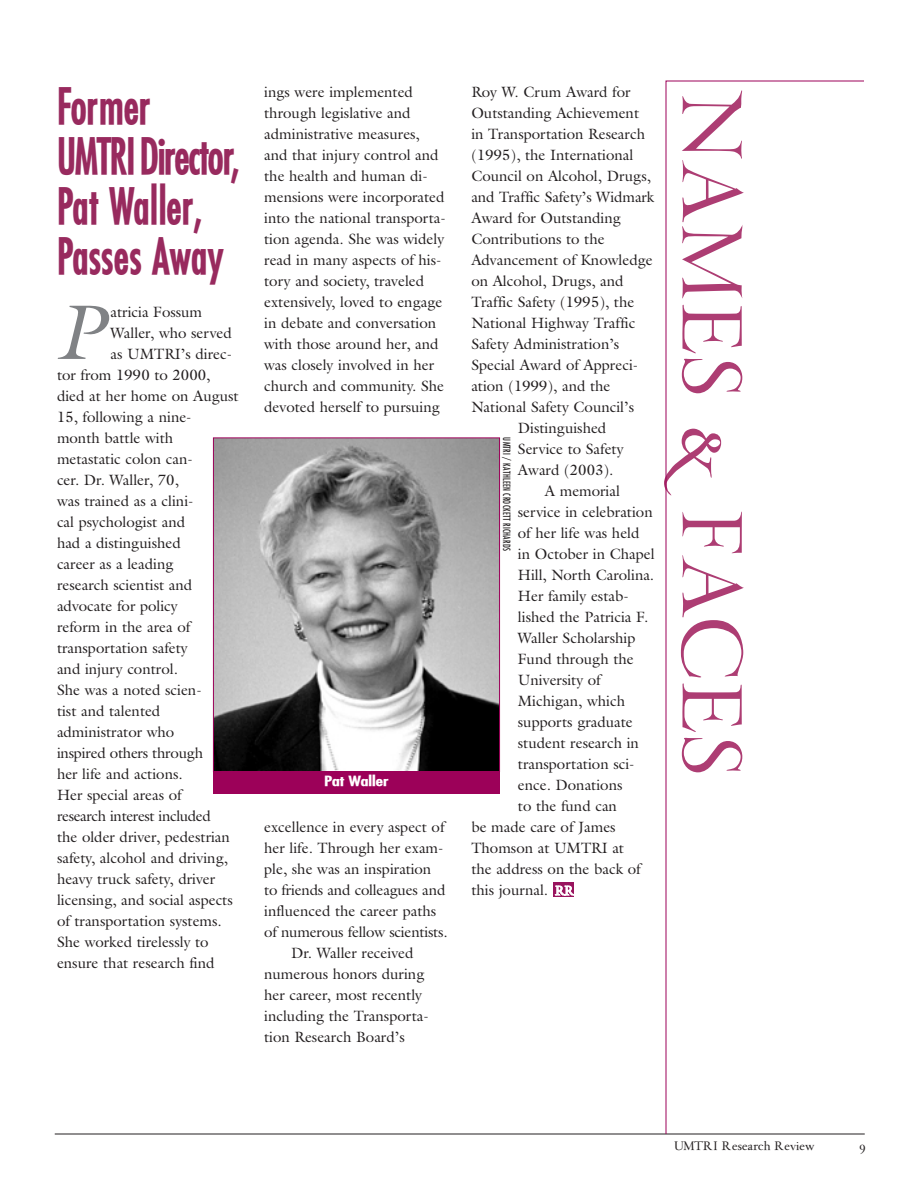
<style>
.page{position:relative;width:918px;height:1188px;background:#fff}
.page>*{position:absolute;margin:0;border:0;box-sizing:border-box;transform-origin:0 0}
.t1{font:94.5px "Cheneau Small Caps";color:#ad3d73}
.t2{font:italic 78.15px "Galliard";color:#808285}
.t3{font:48px/50.2px "Fuji CN BO";letter-spacing:.005em;color:#982a5e}
.t4{font:15px/21px "Galliard";color:#231f20}
.t5{font:15px "Galliard";letter-spacing:-.025em;color:#231f20}
.t6{font:14.1px "Cheneau Philosophie";color:#fff}
.t7{font:13.5px "Cheneau Philosophie";color:#231f20}
.t8{font:13.5px "Fuji EX BO";color:#fff}
.t9{font:condensed 9.75px "Fuji";letter-spacing:.03em;color:#231f20}
</style>
<div class="page">
<hr style="left:55px;top:1134px;width:810px;height:1px;background:#231f20">
<img style="left:215px;top:440px;width:283px;height:330px">
<div style="left:213px;top:438px;width:287px;height:334px;border:1px solid #9c0159"></div>
<div style="left:213px;top:771px;width:287px;height:23px;background:#9c0159"></div>
<svg style="left:665px;top:80px;width:200px;height:1055px"></svg>
<div style="left:554px;top:883px;width:20px;height:14px;background:#99145e"></div>
<h3 class="t3" style="left:57px;top:84px;width:184px">Former<br>UMTRI Director,<br>Pat Waller,<br>Passes Away</h3>
<h2 class="t2" style="left:55px;top:286px;width:48px">P</h2>
<p class="t4" style="left:111px;top:301px;width:93px">atricia Fossum</p>
<p class="t4" style="left:111px;top:322px;width:123px">Waller, who served</p>
<p class="t4" style="left:111px;top:343px;width:123px">as UMTRI’s direc-</p>
<p class="t4" style="left:57px;top:364px;width:155px">tor from 1990 to 2000,</p>
<p class="t4" style="left:57px;top:385px;width:183px">died at her home on August</p>
<p class="t4" style="left:57px;top:406px;width:136px">15, following a nine-</p>
<p class="t4" style="left:57px;top:427px;width:118px">month battle with</p>
<p class="t4" style="left:57px;top:448px;width:137px">metastatic colon can-</p>
<p class="t4" style="left:57px;top:469px;width:123px">cer. Dr. Waller, 70,</p>
<p class="t4" style="left:57px;top:490px;width:138px">was trained as a clini-</p>
<p class="t4" style="left:57px;top:511px;width:130px">cal psychologist and</p>
<p class="t4" style="left:57px;top:532px;width:125px">had a distinguished</p>
<p class="t4" style="left:57px;top:553px;width:118px">career as a leading</p>
<p class="t4" style="left:57px;top:574px;width:137px">research scientist and</p>
<p class="t4" style="left:57px;top:595px;width:122px">advocate for policy</p>
<p class="t4" style="left:57px;top:616px;width:135px">reform in the area of</p>
<p class="t4" style="left:57px;top:637px;width:132px">transportation safety</p>
<p class="t4" style="left:57px;top:658px;width:122px">and injury control.</p>
<p class="t4" style="left:57px;top:679px;width:146px">She was a noted scien-</p>
<p class="t4" style="left:57px;top:700px;width:105px">tist and talented</p>
<p class="t4" style="left:57px;top:721px;width:119px">administrator who</p>
<p class="t4" style="left:57px;top:742px;width:148px">inspired others through</p>
<p class="t4" style="left:57px;top:763px;width:127px">her life and actions.</p>
<p class="t4" style="left:57px;top:784px;width:126px">Her special areas of</p>
<p class="t5" style="left:57px;top:807px;width:155px">research interest included</p>
<p class="t4" style="left:57px;top:826px;width:174px">the older driver, pedestrian</p>
<p class="t4" style="left:57px;top:847px;width:173px">safety, alcohol and driving,</p>
<p class="t4" style="left:57px;top:868px;width:160px">heavy truck safety, driver</p>
<p class="t4" style="left:57px;top:889px;width:177px">licensing, and social aspects</p>
<p class="t4" style="left:57px;top:910px;width:166px">of transportation systems.</p>
<p class="t4" style="left:57px;top:931px;width:153px">She worked tirelessly to</p>
<p class="t4" style="left:57px;top:952px;width:159px">ensure that research find</p>
<p class="t4" style="left:264px;top:81px;width:183px">ings were implemented through legislative and administrative measures, and that injury control and the health and human di&shy;mensions were incorporated into the national transporta&shy;tion agenda. She was widely read in many aspects of his&shy;tory and society, traveled extensively, loved to engage in debate and conversation with those around her, and was closely involved in her church and community. She devoted herself to pursuing</p>
<p class="t8" style="left:324px;top:775px;width:66px">Pat Waller</p>
<p class="t4" style="left:264px;top:816px;width:182px">excellence in every aspect of</p>
<p class="t4" style="left:264px;top:837px;width:181px">her life. Through her exam-</p>
<p class="t4" style="left:264px;top:858px;width:168px">ple, she was an inspiration</p>
<p class="t4" style="left:264px;top:879px;width:183px">to friends and colleagues and</p>
<p class="t4" style="left:264px;top:900px;width:174px">influenced the career paths</p>
<p class="t4" style="left:264px;top:921px;width:185px">of numerous fellow scientists.</p>
<p class="t4" style="left:291px;top:942px;width:124px">Dr. Waller received</p>
<p class="t4" style="left:264px;top:963px;width:162px">numerous honors during</p>
<p class="t4" style="left:264px;top:984px;width:159px">her career, most recently</p>
<p class="t4" style="left:264px;top:1005px;width:166px">including the Transporta-</p>
<p class="t4" style="left:264px;top:1026px;width:142px">tion Research Board’s</p>
<p class="t4" style="left:471px;top:81px;width:161px">Roy W. Crum Award for</p>
<p class="t4" style="left:471px;top:102px;width:169px">Outstanding Achievement</p>
<p class="t4" style="left:471px;top:123px;width:175px">in Transportation Research</p>
<p class="t4" style="left:471px;top:144px;width:164px">(1995), the International</p>
<p class="t4" style="left:471px;top:165px;width:181px">Council on Alcohol, Drugs,</p>
<p class="t4" style="left:471px;top:186px;width:185px">and Traffic Safety’s Widmark</p>
<p class="t4" style="left:471px;top:207px;width:151px">Award for Outstanding</p>
<p class="t4" style="left:471px;top:228px;width:135px">Contributions to the</p>
<p class="t4" style="left:471px;top:249px;width:183px">Advancement of Knowledge</p>
<p class="t4" style="left:471px;top:270px;width:154px">on Alcohol, Drugs, and</p>
<p class="t4" style="left:471px;top:291px;width:165px">Traffic Safety (1995), the</p>
<p class="t4" style="left:471px;top:312px;width:166px">National Highway Traffic</p>
<p class="t4" style="left:471px;top:333px;width:149px">Safety Administration’s</p>
<p class="t4" style="left:471px;top:354px;width:168px">Special Award of Appreci-</p>
<p class="t4" style="left:471px;top:375px;width:141px">ation (1999), and the</p>
<p class="t4" style="left:471px;top:396px;width:164px">National Safety Council’s</p>
<p class="t4" style="left:518px;top:417px;width:90px">Distinguished</p>
<p class="t4" style="left:518px;top:438px;width:107px">Service to Safety</p>
<p class="t4" style="left:518px;top:459px;width:97px">Award (2003).</p>
<p class="t4" style="left:545px;top:480px;width:77px">A memorial</p>
<p class="t4" style="left:518px;top:501px;width:136px">service in celebration</p>
<p class="t4" style="left:518px;top:522px;width:123px">of her life was held</p>
<p class="t4" style="left:518px;top:543px;width:138px">in October in Chapel</p>
<p class="t4" style="left:518px;top:564px;width:138px">Hill, North Carolina.</p>
<p class="t4" style="left:518px;top:585px;width:112px">Her family estab-</p>
<p class="t4" style="left:518px;top:606px;width:132px">lished the Patricia F.</p>
<p class="t4" style="left:518px;top:627px;width:119px">Waller Scholarship</p>
<p class="t4" style="left:518px;top:648px;width:117px">Fund through the</p>
<p class="t4" style="left:518px;top:669px;width:84px">University of</p>
<p class="t4" style="left:518px;top:690px;width:109px">Michigan, which</p>
<p class="t4" style="left:518px;top:711px;width:116px">supports graduate</p>
<p class="t4" style="left:518px;top:732px;width:123px">student research in</p>
<p class="t4" style="left:518px;top:753px;width:118px">transportation sci-</p>
<p class="t4" style="left:518px;top:774px;width:106px">ence. Donations</p>
<p class="t4" style="left:518px;top:795px;width:101px">to the fund can</p>
<p class="t4" style="left:471px;top:816px;width:146px">be made care of James</p>
<p class="t4" style="left:471px;top:837px;width:154px">Thomson at UMTRI at</p>
<p class="t4" style="left:471px;top:858px;width:171px">the address on the back of</p>
<p class="t4" style="left:471px;top:879px;width:78px">this journal.</p>
<p class="t9" style="left:511px;top:437px;width:115px;rotate:90deg">UMTRI / KATHLEEN CROCKETT RICHARDS</p>
<p class="t6" style="left:555px;top:882px;width:21px">RR</p>
<h1 class="t1" style="left:770px;top:92px;width:686px;rotate:90deg">NAMES &amp; FACES</h1>
<p class="t7" style="left:674px;top:1138px;width:142px">UMTRI Research Review</p>
<p class="t7" style="left:860px;top:1138px;width:8px">9</p>
</div>
